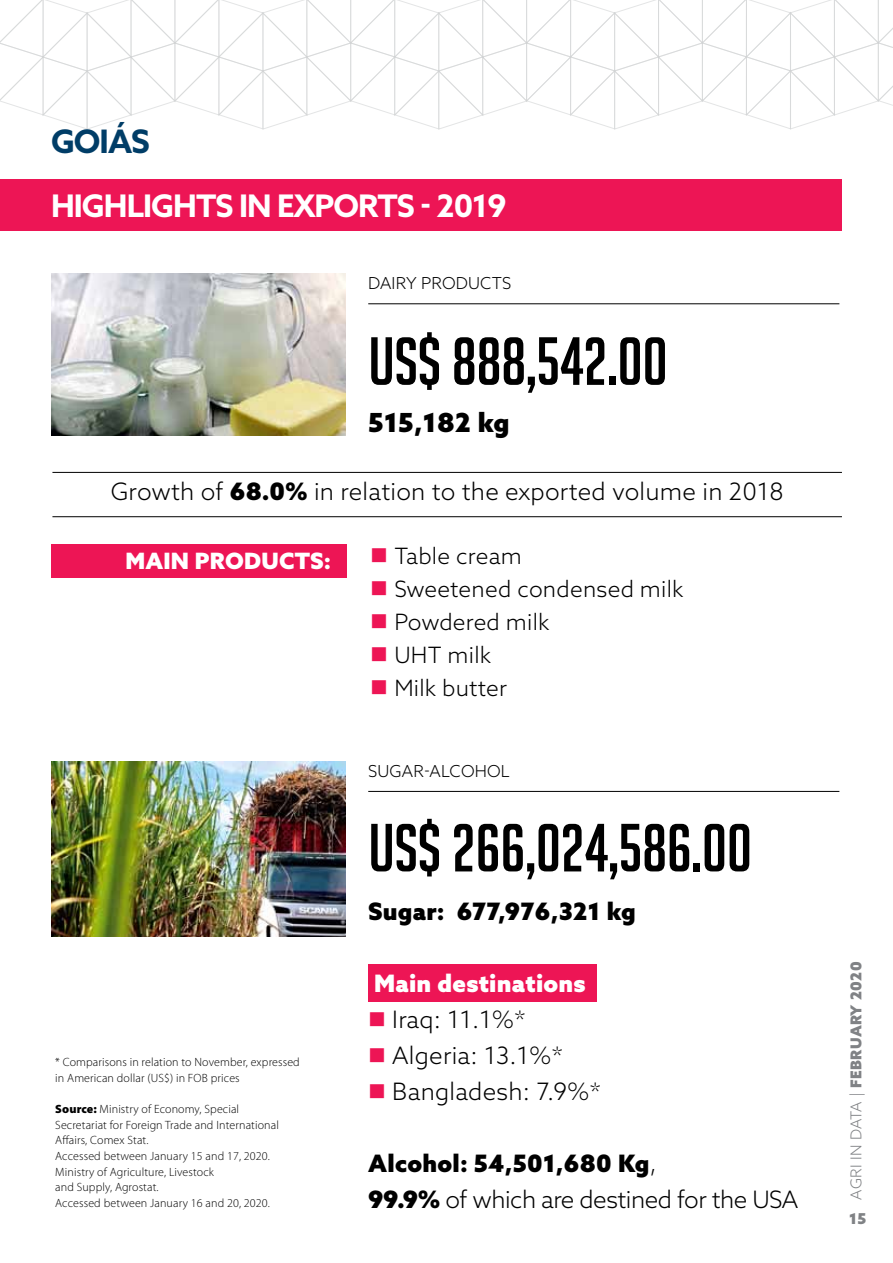
<style>
.page{position:relative;width:893px;height:1263px;background:#fff}
.page>*{position:absolute;margin:0;border:0;box-sizing:border-box;transform-origin:0 0}
.t1{font:66.3px "Big Noodle Titling";letter-spacing:-.01em;color:#000}
.t2{font:700 32.4px "Azo Sans";color:#003d67}
.t3{font:700 31.2px "Azo Sans";letter-spacing:-.03em;color:#fff}
.t4{font:900 26.4px "Azo Sans";letter-spacing:.01em;color:#000}
.t5{font:300 24px "Azo Sans";letter-spacing:.01em;color:#000}
.t6{font:300 24px/36px "Azo Sans";letter-spacing:-.02em;color:#000}
.t7{font:900 24px "Azo Sans";letter-spacing:.01em;color:#000}
.t8{font:900 24px "Azo Sans";color:#fff}
.t9{font:300 22.5px "Azo Sans";letter-spacing:.01em;color:#000}
.t10{font:900 22.5px "Azo Sans";letter-spacing:.01em;color:#fff}
.t11{font:300 16.5px "Azo Sans";color:#000}
.t12{font:900 15px "Azo Sans";letter-spacing:.025em;color:#808285}
.t13{font:300 12px/15.6px "Myriad Pro";letter-spacing:.01em;color:#000}
.s1{font-weight:900}
.s2{color:#ed1555}
.s3{font-weight:300}
</style>
<div class="page">
<svg style="left:0;top:0;width:893px;height:130px"></svg>
<div style="left:368px;top:964px;width:228px;height:37px;background:#ed1555"></div>
<div style="left:0;top:180px;width:842px;height:51px;background:#ed1555"></div>
<img style="left:51px;top:274px;width:294px;height:161px">
<img style="left:51px;top:761px;width:294px;height:175px">
<hr style="left:368px;top:303px;width:471px;height:1px;background:#000">
<hr style="left:368px;top:791px;width:471px;height:1px;background:#000">
<div style="left:51px;top:544px;width:296px;height:34px;background:#ed1555"></div>
<hr style="left:52px;top:472px;width:790px;height:1px;background:#000">
<hr style="left:52px;top:516px;width:790px;height:1px;background:#000">
<h2 class="t2" style="left:51px;top:119px;width:98px">GOIÁS</h2>
<h3 class="t3" style="left:51px;top:185px;width:457px">HIGHLIGHTS IN EXPORTS - 2019</h3>
<h3 class="t11" style="left:368px;top:273px;width:22px">Dairy</h3>
<h3 class="t11" style="left:421px;top:273px;width:12px">products</h3>
<h1 class="t1" style="left:368px;top:326px;width:301px">US$ 888,542.00</h1>
<h3 class="t4" style="left:368px;top:405px;width:143px">515,182 kg</h3>
<h3 class="t5" style="left:111px;top:476px;width:674px">Growth of <span class="s1">68.0%</span> in relation to the exported volume in 2018</h3>
<h3 class="t10" style="left:125px;top:545px;width:207px">Main products:</h3>
<h3 class="t9" style="left:370px;top:541px;width:153px"><span class="s2">■</span> Table cream</h3>
<h3 class="t9" style="left:370px;top:574px;width:315px"><span class="s2">■</span> Sweetened condensed milk</h3>
<h3 class="t9" style="left:370px;top:607px;width:181px"><span class="s2">■</span> Powdered milk</h3>
<h3 class="t9" style="left:370px;top:640px;width:122px"><span class="s2">■</span> UHT milk</h3>
<h3 class="t9" style="left:370px;top:673px;width:138px"><span class="s2">■</span> Milk butter</h3>
<h3 class="t11" style="left:368px;top:760px;width:22px">Sugar</h3>
<h3 class="t11" style="left:424px;top:760px;width:30px">-Alcohol</h3>
<h1 class="t1" style="left:368px;top:812px;width:386px">US$ 266,024,586.00</h1>
<p class="t13" style="left:55px;top:1054px;width:246px">* Comparisons in relation to November, expressed in American dollar (US$) in FOB prices</p>
<p class="t13" style="left:55px;top:1101px;width:225px"><span class="s1">Source:</span> Ministry of Economy, Special Secretariat for Foreign Trade and International Affairs, Comex Stat.<br>Accessed between January 15 and 17, 2020.<br>Ministry of Agriculture, Livestock<br>and Supply, Agrostat.<br>Accessed between January 16 and 20, 2020.</p>
<h3 class="t7" style="left:368px;top:896px;width:269px">Sugar: 677,976,321 kg</h3>
<h3 class="t8" style="left:374px;top:968px;width:213px">Main destinations</h3>
<h3 class="t5" style="left:368px;top:1004px;width:159px"><span class="s2">■</span> Iraq: 11.1%*</h3>
<h3 class="t5" style="left:368px;top:1040px;width:196px"><span class="s2">■</span> Algeria: 13.1%*</h3>
<h3 class="t5" style="left:368px;top:1076px;width:234px"><span class="s2">■</span> Bangladesh: 7.9%*</h3>
<h3 class="t6" style="left:368px;top:1145px;width:432px"><span class="s1">Alcohol: 54,501,680 Kg</span>,<br><span class="s1">99.9%</span> of which are destined for the USA</h3>
<p class="t12" style="left:846px;top:1199px;width:239px;rotate:-90deg"><span class="s3">AGRI IN DATA |</span> FEBRUARY 2020</p>
<p class="t12" style="left:849px;top:1208px;width:19px">15</p>
</div>
